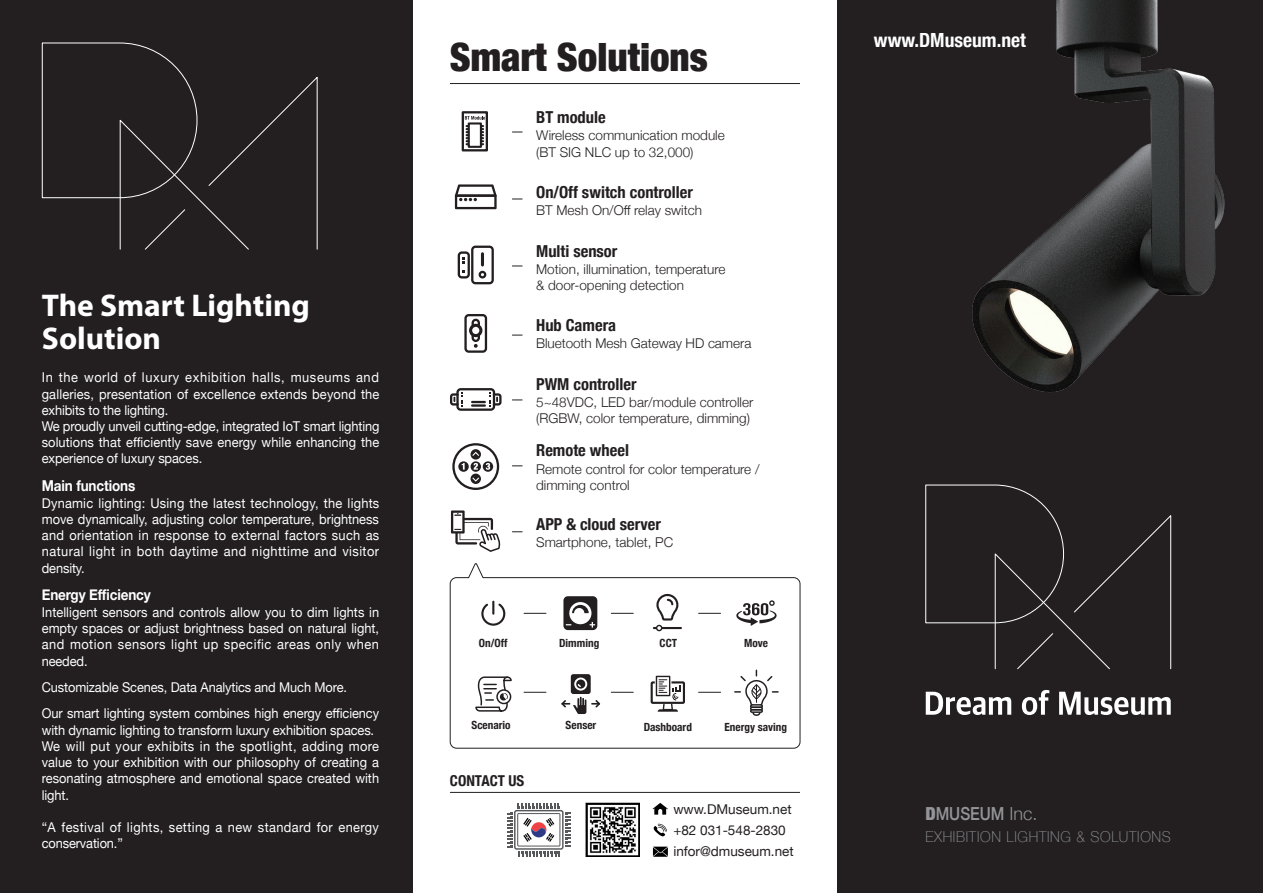
<style>
.page{position:relative;width:1263px;height:893px;background:#fff}
.page>*{position:absolute;margin:0;border:0;box-sizing:border-box;transform-origin:0 0}
.t1{font:900 condensed 39px "Helvetica Neue";color:#231f20}
.t2{font:700 31.5px/33px "Myriad Pro";color:#fff}
.t3{font:700 condensed 19.5px "Helvetica Neue";color:#fff}
.t4{font:500 18px "Helvetica Neue";color:#939598;scale:.85 1}
.t5{font:700 condensed 16.5px "Helvetica Neue";color:#231f20}
.t6{font:700 15px "Helvetica Neue";letter-spacing:-.01em;color:#fff;scale:.9 1}
.t7{font:100 15px "Helvetica Neue";letter-spacing:.05em;color:#939598;scale:.95 1}
.t8{font:700 condensed 15px "Helvetica Neue";color:#231f20}
.t9{font:13.5px/16.2px "Helvetica Neue";letter-spacing:-.01em;color:#fff;text-align:justify;scale:.95 1}
.t10{font:300 13.5px "Helvetica Neue";color:#231f20}
.t11{font:13.5px/16.2px "Helvetica Neue";letter-spacing:.03em;color:#fff;scale:.95 1}
.t12{font:13.5px "Helvetica Neue";color:#231f20}
.t13{font:700 condensed 11.25px "Helvetica Neue";color:#231f20}
.s1{font-weight:900;font-stretch:condensed}
.s2{font-weight:300}
</style>
<div class="page">
<div style="left:838px;top:0;width:425px;height:893px;background:#231f20"></div>
<img style="left:837px;top:0;width:388px;height:440px">
<hr style="left:841px;top:0;width:1px;height:893px;background:#231f20">
<div style="left:0;top:0;width:412px;height:893px;background:#231f20"></div>
<svg style="left:925px;top:484px;width:246px;height:186px"></svg>
<svg style="left:926px;top:692px;width:85px;height:23px"></svg>
<svg style="left:1022px;top:690px;width:27px;height:25px"></svg>
<svg style="left:1059px;top:692px;width:112px;height:23px"></svg>
<svg style="left:41px;top:42px;width:277px;height:208px"></svg>
<svg style="left:449px;top:563px;width:352px;height:186px"></svg>
<svg style="left:653px;top:803px;width:15px;height:12px"></svg>
<svg style="left:653px;top:823px;width:14px;height:14px"></svg>
<svg style="left:653px;top:847px;width:15px;height:10px"></svg>
<hr style="left:450px;top:792px;width:350px;height:1px;background:#231f20">
<hr style="left:450px;top:83px;width:350px;height:1px;background:#231f20">
<img style="left:586px;top:803px;width:54px;height:54px">
<div style="left:462px;top:111px;width:26px;height:40px;border:2px solid #231f20"></div>
<div style="left:468px;top:122px;width:14px;height:26px;border:2px solid #231f20"></div>
<svg style="left:465px;top:116px;width:20px;height:29px"></svg>
<svg style="left:455px;top:184px;width:42px;height:25px"></svg>
<svg style="left:458px;top:246px;width:36px;height:38px"></svg>
<svg style="left:464px;top:314px;width:23px;height:39px"></svg>
<div style="left:471px;top:325px;width:10px;height:11px;background:#fff;border-radius:50%"></div>
<div style="left:469px;top:324px;width:13px;height:13px;border:3px solid #231f20;border-radius:50%"></div>
<svg style="left:450px;top:388px;width:51px;height:23px"></svg>
<hr style="left:471px;top:404px;width:15px;height:3px;background:#231f20">
<svg style="left:452px;top:443px;width:47px;height:47px"></svg>
<svg style="left:451px;top:510px;width:50px;height:42px"></svg>
<svg style="left:563px;top:596px;width:34px;height:34px"></svg>
<svg style="left:480px;top:602px;width:26px;height:25px"></svg>
<hr style="left:661px;top:627px;width:21px;height:2px;background:#231f20">
<svg style="left:653px;top:593px;width:26px;height:38px"></svg>
<svg style="left:736px;top:600px;width:40px;height:26px"></svg>
<svg style="left:474px;top:676px;width:38px;height:36px"></svg>
<svg style="left:561px;top:674px;width:39px;height:40px"></svg>
<div style="left:651px;top:681px;width:34px;height:23px;border:2px solid #231f20"></div>
<div style="left:656px;top:676px;width:14px;height:20px;border:1px solid #231f20"></div>
<svg style="left:658px;top:679px;width:23px;height:33px"></svg>
<svg style="left:735px;top:670px;width:43px;height:47px"></svg>
<svg style="left:524px;top:613px;width:22px;height:1px"></svg>
<svg style="left:611px;top:613px;width:22px;height:1px"></svg>
<svg style="left:699px;top:613px;width:22px;height:1px"></svg>
<svg style="left:524px;top:692px;width:22px;height:1px"></svg>
<svg style="left:611px;top:692px;width:22px;height:1px"></svg>
<svg style="left:699px;top:692px;width:22px;height:1px"></svg>
<svg style="left:507px;top:803px;width:63px;height:54px"></svg>
<p class="t2" style="left:42px;top:288px;width:270px">The Smart Lighting<br>Solution</p>
<p class="t9" style="left:42px;top:370px;width:357px">In the world of luxury exhibition halls, museums and galleries, presentation of excellence extends beyond the exhibits to the lighting.</p>
<p class="t9" style="left:42px;top:419px;width:357px">We proudly unveil cutting-edge, integrated IoT smart lighting solutions that efficiently save energy while enhancing the experience of luxury spaces.</p>
<p class="t6" style="left:42px;top:474px;width:105px">Main functions</p>
<p class="t9" style="left:42px;top:496px;width:357px">Dynamic lighting: Using the latest technology, the lights move dynamically, adjusting color temperature, brightness and orientation in response to external factors such as natural light in both daytime and nighttime and visitor density.</p>
<p class="t6" style="left:42px;top:583px;width:123px">Energy Efficiency</p>
<p class="t9" style="left:42px;top:605px;width:357px">Intelligent sensors and controls allow you to dim lights in empty spaces or adjust brightness based on natural light, and motion sensors light up specific areas only when needed.</p>
<p class="t9" style="left:42px;top:680px;width:323px">Customizable Scenes, Data Analytics and Much More.</p>
<p class="t9" style="left:42px;top:706px;width:357px">Our smart lighting system combines high energy efficiency with dynamic lighting to transform luxury exhibition spaces.</p>
<p class="t9" style="left:42px;top:739px;width:357px">We will put your exhibits in the spotlight, adding more value to your exhibition with our philosophy of creating a resonating atmosphere and emotional space created with light.</p>
<p class="t11" style="left:42px;top:820px;width:356px">“A festival of lights, setting a new standard for energy conservation.”</p>
<p class="t1" style="left:450px;top:25px;width:259px">Smart Solutions</p>
<p class="t5" style="left:536px;top:104px;width:71px">BT module</p>
<p class="t10" style="left:536px;top:125px;width:190px">Wireless communication module</p>
<p class="t10" style="left:536px;top:141px;width:159px">(BT SIG NLC up to 32,000)</p>
<p class="t5" style="left:536px;top:178px;width:158px">On/Off switch controller</p>
<p class="t10" style="left:536px;top:199px;width:167px">BT Mesh On/Off relay switch</p>
<p class="t5" style="left:536px;top:237px;width:83px">Multi sensor</p>
<p class="t10" style="left:536px;top:259px;width:191px">Motion, illumination, temperature</p>
<p class="t10" style="left:536px;top:275px;width:149px">&amp; door-opening detection</p>
<p class="t5" style="left:536px;top:311px;width:82px">Hub Camera</p>
<p class="t10" style="left:536px;top:332px;width:217px">Bluetooth Mesh Gateway HD camera</p>
<p class="t5" style="left:536px;top:370px;width:102px">PWM controller</p>
<p class="t10" style="left:536px;top:391px;width:219px">5~48VDC, LED bar/module controller</p>
<p class="t10" style="left:536px;top:408px;width:215px">(RGBW, color temperature, dimming)</p>
<p class="t5" style="left:536px;top:437px;width:94px">Remote wheel</p>
<p class="t10" style="left:536px;top:458px;width:225px">Remote control for color temperature /</p>
<p class="t10" style="left:536px;top:474px;width:95px">dimming control</p>
<p class="t5" style="left:536px;top:510px;width:126px">APP &amp; cloud server</p>
<p class="t10" style="left:536px;top:531px;width:139px">Smartphone, tablet, PC</p>
<p class="t13" style="left:479px;top:634px;width:30px">On/Off</p>
<p class="t13" style="left:559px;top:634px;width:42px">Dimming</p>
<p class="t13" style="left:660px;top:634px;width:19px">CCT</p>
<p class="t13" style="left:744px;top:634px;width:25px">Move</p>
<p class="t13" style="left:471px;top:716px;width:41px">Scenario</p>
<p class="t13" style="left:566px;top:716px;width:32px">Senser</p>
<p class="t13" style="left:644px;top:718px;width:50px">Dashboard</p>
<p class="t8" style="left:450px;top:768px;width:76px">CONTACT US</p>
<p class="t13" style="left:724px;top:718px;width:64px">Energy saving</p>
<p class="t12" style="left:673px;top:800px;width:120px">www.DMuseum.net</p>
<p class="t12" style="left:673px;top:820px;width:114px">+82 031-548-2830</p>
<p class="t12" style="left:673px;top:841px;width:122px">infor@dmuseum.net</p>
<p class="t3" style="left:874px;top:24px;width:153px">www.DMuseum.net</p>
<p class="t4" style="left:925px;top:799px;width:133px"><span class="s1">D</span>MUSEUM <span class="s2">Inc.</span></p>
<p class="t7" style="left:925px;top:825px;width:260px">EXHIBITION LIGHTING &amp; SOLUTIONS</p>
</div>
